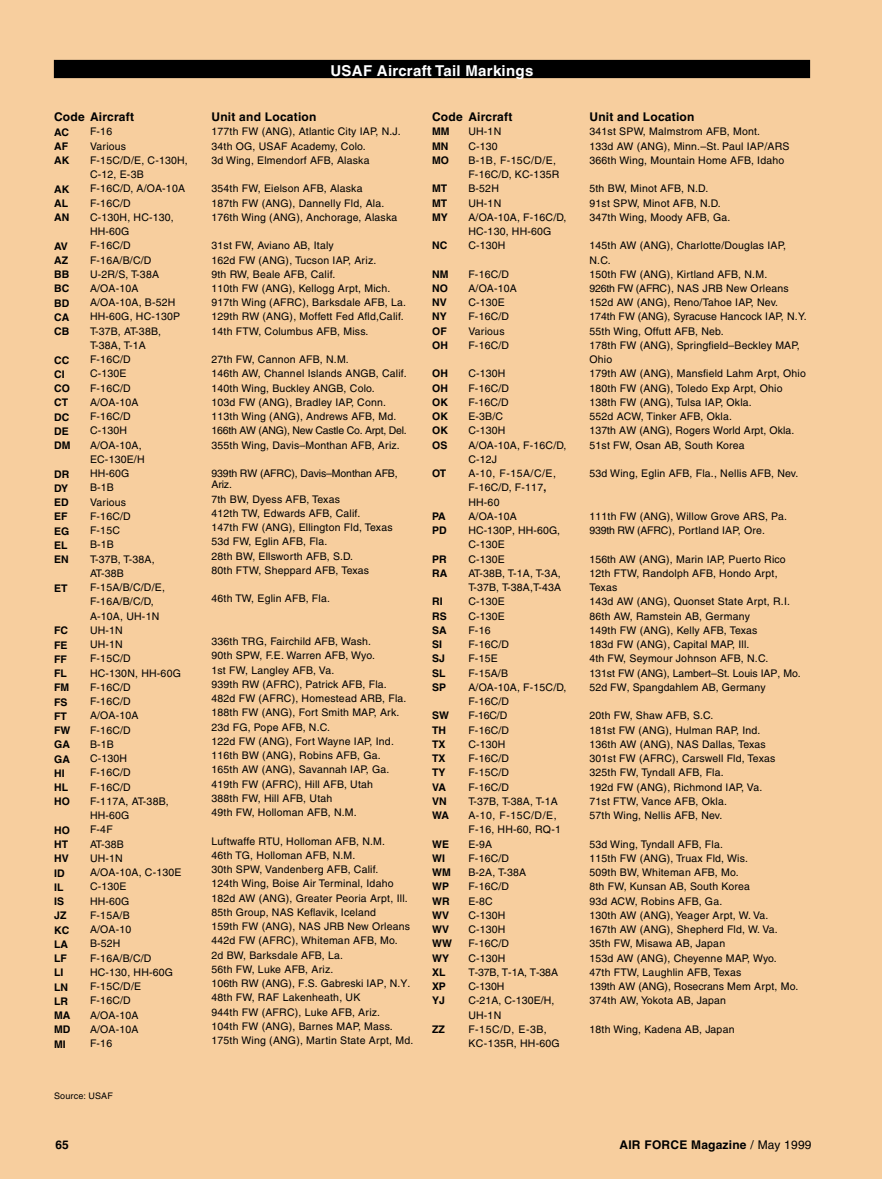
<style>
.page{position:relative;width:882px;height:1179px;background:#f7ce9e}
.page>*{position:absolute;margin:0;border:0;box-sizing:border-box;transform-origin:0 0}
.t1{font:700 15px "Helvetica";letter-spacing:.02em;color:#fff}
.t2{font:700 12px "Helvetica";letter-spacing:.02em;color:#000}
.t3{font:10.5px/14.2px "Helvetica";letter-spacing:.02em;color:#000}
.t4{font:700 10.5px/14.2px "Helvetica";letter-spacing:.02em;color:#000}
.t5{font:10.5px/11.2px "Helvetica";letter-spacing:-.01em;color:#000}
.t6{font:9px "Helvetica";letter-spacing:.02em;color:#000}
.s1{font-weight:700}
.s2{font-weight:400}
</style>
<div class="page">
<div style="left:54px;top:60px;width:756px;height:18px;background:#000"></div>
<p class="t2" style="left:54px;top:109px;width:82px">Code Aircraft</p>
<p class="t4" style="left:54px;top:125px;width:17px;text-align:justify">AC AF AK</p>
<p class="t4" style="left:54px;top:182px;width:17px;text-align:justify">AK AL AN</p>
<p class="t4" style="left:54px;top:239px;width:17px">AV<br>AZ<br>BB<br>BC<br>BD<br>CA<br>CB</p>
<p class="t4" style="left:54px;top:353px;width:18px">CC<br>CI<br>CO<br>CT<br>DC<br>DE<br>DM</p>
<p class="t4" style="left:54px;top:467px;width:17px">DR<br>DY<br>ED<br>EF<br>EG<br>EL<br>EN</p>
<p class="t4" style="left:54px;top:581px;width:15px">ET</p>
<p class="t4" style="left:54px;top:623px;width:18px">FC<br>FE<br>FF<br>FL<br>FM<br>FS<br>FT<br>FW<br>GA<br>GA<br>HI<br>HL<br>HO</p>
<p class="t4" style="left:54px;top:823px;width:18px">HO<br>HT<br>HV<br>ID<br>IL<br>IS<br>JZ<br>KC<br>LA<br>LF<br>LI<br>LN<br>LR<br>MA<br>MD<br>MI</p>
<p class="t3" style="left:90px;top:124px;width:99px">F-16<br>Various<br>F-15C/D/E, C-130H,<br>C-12, E-3B<br>F-16C/D, A/OA-10A<br>F-16C/D<br>C-130H, HC-130,<br>HH-60G<br>F-16C/D<br>F-16A/B/C/D<br>U-2R/S, T-38A<br>A/OA-10A<br>A/OA-10A, B-52H<br>HH-60G, HC-130P<br>T-37B, AT-38B,<br>T-38A, T-1A<br>F-16C/D<br>C-130E<br>F-16C/D<br>A/OA-10A<br>F-16C/D<br>C-130H<br>A/OA-10A,<br>EC-130E/H<br>HH-60G<br>B-1B<br>Various<br>F-16C/D<br>F-15C<br>B-1B<br>T-37B, T-38A,<br>AT-38B<br>F-15A/B/C/D/E,<br>F-16A/B/C/D,<br>A-10A, UH-1N<br>UH-1N<br>UH-1N<br>F-15C/D<br>HC-130N, HH-60G<br>F-16C/D<br>F-16C/D<br>A/OA-10A<br>F-16C/D<br>B-1B<br>C-130H<br>F-16C/D<br>F-16C/D<br>F-117A, AT-38B,<br>HH-60G<br>F-4F<br>AT-38B<br>UH-1N<br>A/OA-10A, C-130E<br>C-130E<br>HH-60G<br>F-15A/B<br>A/OA-10<br>B-52H<br>F-16A/B/C/D<br>HC-130, HH-60G<br>F-15C/D/E<br>F-16C/D<br>A/OA-10A<br>A/OA-10A<br>F-16</p>
<p class="t6" style="left:54px;top:1091px;width:60px">Source: USAF</p>
<h1 class="t1" style="left:331px;top:61px;width:204px">USAF Aircraft Tail Markings</h1>
<p class="t2" style="left:212px;top:109px;width:106px">Unit and Location</p>
<p class="t3" style="left:212px;top:124px;width:191px">177th FW (ANG), Atlantic City IAP, N.J.<br>34th OG, USAF Academy, Colo.<br>3d Wing, Elmendorf AFB, Alaska</p>
<p class="t3" style="left:212px;top:181px;width:187px">354th FW, Eielson AFB, Alaska<br>187th FW (ANG), Dannelly Fld, Ala.<br>176th Wing (ANG), Anchorage, Alaska</p>
<p class="t3" style="left:212px;top:238px;width:196px">31st FW, Aviano AB, Italy<br>162d FW (ANG), Tucson IAP, Ariz.<br>9th RW, Beale AFB, Calif.<br>110th FW (ANG), Kellogg Arpt, Mich.<br>917th Wing (AFRC), Barksdale AFB, La.<br>129th RW (ANG), Moffett Fed Afld,Calif.<br>14th FTW, Columbus AFB, Miss.</p>
<p class="t3" style="left:212px;top:352px;width:197px">27th FW, Cannon AFB, N.M.<br>146th AW, Channel Islands ANGB, Calif.<br>140th Wing, Buckley ANGB, Colo.<br>103d FW (ANG), Bradley IAP, Conn.<br>113th Wing (ANG), Andrews AFB, Md.<br>166th AW (ANG), New Castle Co. Arpt, Del.<br>355th Wing, Davis–Monthan AFB, Ariz.</p>
<p class="t5" style="left:212px;top:468px;width:188px">939th RW (AFRC), Davis–Monthan AFB,<br>Ariz.</p>
<p class="t3" style="left:212px;top:492px;width:183px">7th BW, Dyess AFB, Texas<br>412th TW, Edwards AFB, Calif.<br>147th FW (ANG), Ellington Fld, Texas<br>53d FW, Eglin AFB, Fla.<br>28th BW, Ellsworth AFB, S.D.<br>80th FTW, Sheppard AFB, Texas</p>
<p class="t3" style="left:212px;top:592px;width:120px">46th TW, Eglin AFB, Fla.</p>
<p class="t3" style="left:212px;top:634px;width:197px">336th TRG, Fairchild AFB, Wash.<br>90th SPW, F.E. Warren AFB, Wyo.<br>1st FW, Langley AFB, Va.<br>939th RW (AFRC), Patrick AFB, Fla.<br>482d FW (AFRC), Homestead ARB, Fla.<br>188th FW (ANG), Fort Smith MAP, Ark.<br>23d FG, Pope AFB, N.C.<br>122d FW (ANG), Fort Wayne IAP, Ind.<br>116th BW (ANG), Robins AFB, Ga.<br>165th AW (ANG), Savannah IAP, Ga.<br>419th FW (AFRC), Hill AFB, Utah<br>388th FW, Hill AFB, Utah<br>49th FW, Holloman AFB, N.M.</p>
<p class="t3" style="left:212px;top:834px;width:203px">Luftwaffe RTU, Holloman AFB, N.M.<br>46th TG, Holloman AFB, N.M.<br>30th SPW, Vandenberg AFB, Calif.<br>124th Wing, Boise Air Terminal, Idaho<br>182d AW (ANG), Greater Peoria Arpt, Ill.<br>85th Group, NAS Keflavik, Iceland<br>159th FW (ANG), NAS JRB New Orleans<br>442d FW (AFRC), Whiteman AFB, Mo.<br>2d BW, Barksdale AFB, La.<br>56th FW, Luke AFB, Ariz.<br>106th RW (ANG), F.S. Gabreski IAP, N.Y.<br>48th FW, RAF Lakenheath, UK<br>944th FW (AFRC), Luke AFB, Ariz.<br>104th FW (ANG), Barnes MAP, Mass.<br>175th Wing (ANG), Martin State Arpt, Md.</p>
<p class="t2" style="left:432px;top:109px;width:32px">Code</p>
<p class="t4" style="left:432px;top:124px;width:19px;text-align:justify">MM MN MO</p>
<p class="t4" style="left:432px;top:181px;width:17px;text-align:justify">MT MT MY</p>
<p class="t4" style="left:432px;top:238px;width:17px">NC</p>
<p class="t4" style="left:432px;top:267px;width:18px">NM<br>NO<br>NV<br>NY<br>OF<br>OH</p>
<p class="t4" style="left:432px;top:367px;width:17px;text-align:justify">OH OH OK OK OK OS</p>
<p class="t4" style="left:432px;top:466px;width:16px">OT</p>
<p class="t4" style="left:432px;top:509px;width:16px">PA<br>PD</p>
<p class="t4" style="left:432px;top:552px;width:17px">PR<br>RA</p>
<p class="t4" style="left:432px;top:594px;width:16px">RI<br>RS<br>SA<br>SI<br>SJ<br>SL<br>SP</p>
<p class="t4" style="left:432px;top:708px;width:19px">SW<br>TH<br>TX<br>TX<br>TY<br>VA<br>VN<br>WA</p>
<p class="t4" style="left:432px;top:837px;width:22px">WE<br>WI<br>WM<br>WP<br>WR<br>WV<br>WV<br>WW<br>WY<br>XL<br>XP<br>YJ</p>
<p class="t4" style="left:432px;top:1022px;width:15px">ZZ</p>
<p class="t2" style="left:468px;top:109px;width:46px">Aircraft</p>
<p class="t3" style="left:468px;top:124px;width:100px">UH-1N<br>C-130<br>B-1B, F-15C/D/E,<br>F-16C/D, KC-135R<br>B-52H<br>UH-1N<br>A/OA-10A, F-16C/D,<br>HC-130, HH-60G<br>C-130H</p>
<p class="t3" style="left:468px;top:267px;width:50px">F-16C/D<br>A/OA-10A<br>C-130E<br>F-16C/D<br>Various<br>F-16C/D</p>
<p class="t3" style="left:468px;top:367px;width:100px">C-130H<br>F-16C/D<br>F-16C/D<br>E-3B/C<br>C-130H<br>A/OA-10A, F-16C/D,<br>C-12J<br>A-10, F-15A/C/E,<br>F-16C/D, F-117<span class="s1">,<br></span>HH-60<br>A/OA-10A<br>HC-130P, HH-60G,<br>C-130E<br>C-130E<br>AT-38B, T-1A, T-3A,<br>T-37B, T-38A,T-43A<br>C-130E<br>C-130E<br>F-16<br>F-16C/D<br>F-15E<br>F-15A/B<br>A/OA-10A, F-15C/D,<br>F-16C/D<br>F-16C/D<br>F-16C/D<br>C-130H<br>F-16C/D<br>F-15C/D<br>F-16C/D<br>T-37B, T-38A, T-1A<br>A-10, F-15C/D/E,<br>F-16, HH-60, RQ-1<br>E-9A<br>F-16C/D<br>B-2A, T-38A<br>F-16C/D<br>E-8C<br>C-130H<br>C-130H<br>F-16C/D<br>C-130H<br>T-37B, T-1A, T-38A<br>C-130H<br>C-21A, C-130E/H,<br>UH-1N<br>F-15C/D, E-3B,<br>KC-135R, HH-60G</p>
<p class="t2" style="left:590px;top:109px;width:106px">Unit and Location</p>
<p class="t3" style="left:590px;top:124px;width:201px">341st SPW, Malmstrom AFB, Mont.<br>133d AW (ANG), Minn.–St. Paul IAP/ARS<br>366th Wing, Mountain Home AFB, Idaho</p>
<p class="t3" style="left:590px;top:181px;width:142px">5th BW, Minot AFB, N.D.<br>91st SPW, Minot AFB, N.D.<br>347th Wing, Moody AFB, Ga.</p>
<p class="t3" style="left:590px;top:238px;width:219px">145th AW (ANG), Charlotte/Douglas IAP,<br>N.C.<br>150th FW (ANG), Kirtland AFB, N.M.<br>926th FW (AFRC), NAS JRB New Orleans<br>152d AW (ANG), Reno/Tahoe IAP, Nev.<br>174th FW (ANG), Syracuse Hancock IAP, N.Y.<br>55th Wing, Offutt AFB, Neb.<br>178th FW (ANG), Springfield–Beckley MAP,<br>Ohio<br>179th AW (ANG), Mansfield Lahm Arpt, Ohio<br>180th FW (ANG), Toledo Exp Arpt, Ohio<br>138th FW (ANG), Tulsa IAP, Okla.<br>552d ACW, Tinker AFB, Okla.<br>137th AW (ANG), Rogers World Arpt, Okla.<br>51st FW, Osan AB, South Korea</p>
<p class="t3" style="left:590px;top:466px;width:210px">53d Wing, Eglin AFB, Fla., Nellis AFB, Nev.</p>
<p class="t3" style="left:590px;top:509px;width:199px">111th FW (ANG), Willow Grove ARS, Pa.<br>939th RW (AFRC), Portland IAP, Ore.</p>
<p class="t3" style="left:590px;top:552px;width:213px">156th AW (ANG), Marin IAP, Puerto Rico<br>12th FTW, Randolph AFB, Hondo Arpt,<br>Texas<br>143d AW (ANG), Quonset State Arpt, R.I.<br>86th AW, Ramstein AB, Germany<br>149th FW (ANG), Kelly AFB, Texas<br>183d FW (ANG), Capital MAP, Ill.<br>4th FW, Seymour Johnson AFB, N.C.<br>131st FW (ANG), Lambert–St. Louis IAP, Mo.<br>52d FW, Spangdahlem AB, Germany</p>
<p class="t3" style="left:590px;top:709px;width:187px">20th FW, Shaw AFB, S.C.<br>181st FW (ANG), Hulman RAP, Ind.<br>136th AW (ANG), NAS Dallas, Texas<br>301st FW (AFRC), Carswell Fld, Texas<br>325th FW, Tyndall AFB, Fla.<br>192d FW (ANG), Richmond IAP, Va.<br>71st FTW, Vance AFB, Okla.<br>57th Wing, Nellis AFB, Nev.</p>
<p class="t3" style="left:590px;top:837px;width:210px">53d Wing, Tyndall AFB, Fla.<br>115th FW (ANG), Truax Fld, Wis.<br>509th BW, Whiteman AFB, Mo.<br>8th FW, Kunsan AB, South Korea<br>93d ACW, Robins AFB, Ga.<br>130th AW (ANG), Yeager Arpt, W. Va.<br>167th AW (ANG), Shepherd Fld, W. Va.<br>35th FW, Misawa AB, Japan<br>153d AW (ANG), Cheyenne MAP, Wyo.<br>47th FTW, Laughlin AFB, Texas<br>139th AW (ANG), Rosecrans Mem Arpt, Mo.<br>374th AW, Yokota AB, Japan</p>
<p class="t3" style="left:590px;top:1022px;width:147px">18th Wing, Kadena AB, Japan</p>
<p class="t2" style="left:56px;top:1138px;width:15px">65</p>
<p class="t2" style="left:620px;top:1138px;width:194px">AIR FORCE Magazine <span class="s2">/ May 1999</span></p>
</div>
